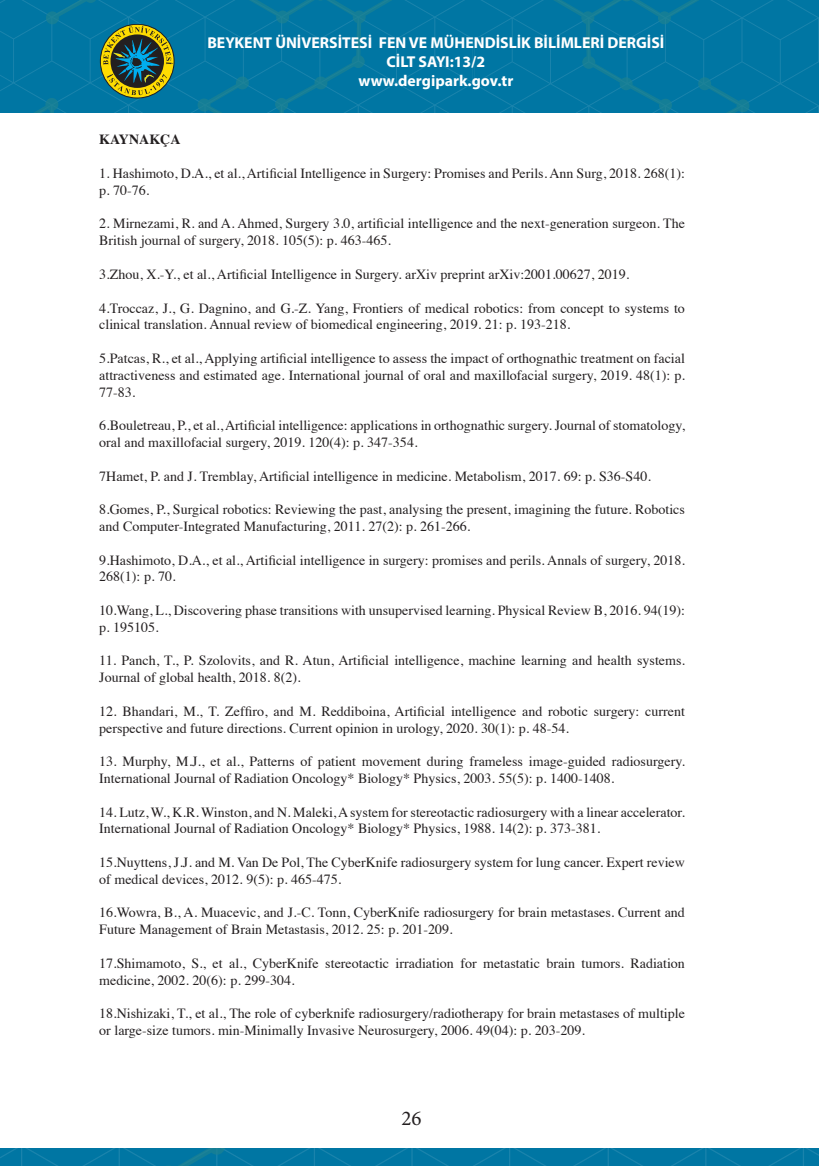
<style>
.page{position:relative;width:819px;height:1166px;background:#fff}
.page>*{position:absolute;margin:0;border:0;box-sizing:border-box;transform-origin:0 0}
.t1{font:21px "Minion Pro";color:#231f20}
.t2{font:700 15.75px "Myriad Pro";color:#fff}
.t3{font:14px/16.8px "Times";color:#231f20}
.t4{font:700 14px "Times";color:#231f20}
</style>
<div class="page">
<div style="left:174px;top:0;width:298px;height:113px;background:#0076a3"></div>
<svg style="left:197px;top:0;width:245px;height:113px;background:#0277a2"></svg>
<div style="left:474px;top:0;width:344px;height:113px;background:#0076a3"></div>
<svg style="left:505px;top:0;width:244px;height:113px;background:#0277a2"></svg>
<svg style="left:0;top:0;width:174px;height:113px;background:#1a7789"></svg>
<svg style="left:0;top:1149px;width:819px;height:17px;background:#0176a3"></svg>
<svg style="left:818px;top:0;width:1px;height:113px"></svg>
<p class="t2" style="left:207px;top:33px;width:458px">BEYKENT ÜNİVERSİTESİ FEN VE MÜHENDİSLİK BİLİMLERİ DERGİSİ</p>
<p class="t2" style="left:386px;top:51px;width:100px">CİLT SAYI:13/2</p>
<p class="t2" style="left:358px;top:70px;width:156px">www.dergipark.gov.tr</p>
<p class="t4" style="left:99px;top:126px;width:83px">KAYNAKÇA</p>
<p class="t3" style="left:99px;top:164px;width:587px">1. Hashimoto, D.A., et al., Artificial Intelligence in Surgery: Promises and Perils. Ann Surg, 2018. 268(1): p. 70-76.</p>
<p class="t3" style="left:99px;top:214px;width:587px">2. Mirnezami, R. and A. Ahmed, Surgery 3.0, artificial intelligence and the next-generation surgeon. The<br>British journal of surgery, 2018. 105(5): p. 463-465.</p>
<p class="t3" style="left:99px;top:265px;width:531px">3.Zhou, X.-Y., et al., Artificial Intelligence in Surgery. arXiv preprint arXiv:2001.00627, 2019.</p>
<p class="t3" style="left:99px;top:298px;width:587px">4.Troccaz, J., G. Dagnino, and G.-Z. Yang, Frontiers of medical robotics: from concept to systems to clinical translation. Annual review of biomedical engineering, 2019. 21: p. 193-218.</p>
<p class="t3" style="left:99px;top:349px;width:587px;text-align:justify">5.Patcas, R., et al., Applying artificial intelligence to assess the impact of orthognathic treatment on facial attractiveness and estimated age. International journal of oral and maxillofacial surgery, 2019. 48(1): p.<br>77-83.</p>
<p class="t3" style="left:99px;top:416px;width:587px">6.Bouletreau, P., et al., Artificial intelligence: applications in orthognathic surgery. Journal of stomatology, oral and maxillofacial surgery, 2019. 120(4): p. 347-354.</p>
<p class="t3" style="left:99px;top:466px;width:553px">7Hamet, P. and J. Tremblay, Artificial intelligence in medicine. Metabolism, 2017. 69: p. S36-S40.</p>
<p class="t3" style="left:99px;top:500px;width:587px">8.Gomes, P., Surgical robotics: Reviewing the past, analysing the present, imagining the future. Robotics and Computer-Integrated Manufacturing, 2011. 27(2): p. 261-266.</p>
<p class="t3" style="left:99px;top:550px;width:587px">9.Hashimoto, D.A., et al., Artificial intelligence in surgery: promises and perils. Annals of surgery, 2018.<br>268(1): p. 70.</p>
<p class="t3" style="left:99px;top:601px;width:587px">10.Wang, L., Discovering phase transitions with unsupervised learning. Physical Review B, 2016. 94(19): p. 195105.</p>
<p class="t3" style="left:99px;top:651px;width:587px">11. Panch, T., P. Szolovits, and R. Atun, Artificial intelligence, machine learning and health systems.<br>Journal of global health, 2018. 8(2).</p>
<p class="t3" style="left:99px;top:701px;width:587px">12. Bhandari, M., T. Zeffiro, and M. Reddiboina, Artificial intelligence and robotic surgery: current perspective and future directions. Current opinion in urology, 2020. 30(1): p. 48-54.</p>
<p class="t3" style="left:99px;top:752px;width:587px">13. Murphy, M.J., et al., Patterns of patient movement during frameless image-guided radiosurgery.<br>International Journal of Radiation Oncology* Biology* Physics, 2003. 55(5): p. 1400-1408.</p>
<p class="t3" style="left:99px;top:802px;width:587px">14. Lutz, W., K.R. Winston, and N. Maleki, A system for stereotactic radiosurgery with a linear accelerator.<br>International Journal of Radiation Oncology* Biology* Physics, 1988. 14(2): p. 373-381.</p>
<p class="t3" style="left:99px;top:853px;width:587px">15.Nuyttens, J.J. and M. Van De Pol, The CyberKnife radiosurgery system for lung cancer. Expert review of medical devices, 2012. 9(5): p. 465-475.</p>
<p class="t3" style="left:99px;top:903px;width:587px">16.Wowra, B., A. Muacevic, and J.-C. Tonn, CyberKnife radiosurgery for brain metastases. Current and<br>Future Management of Brain Metastasis, 2012. 25: p. 201-209.</p>
<p class="t3" style="left:99px;top:953px;width:587px">17.Shimamoto, S., et al., CyberKnife stereotactic irradiation for metastatic brain tumors. Radiation medicine, 2002. 20(6): p. 299-304.</p>
<p class="t3" style="left:99px;top:1004px;width:587px">18.Nishizaki, T., et al., The role of cyberknife radiosurgery/radiotherapy for brain metastases of multiple or large-size tumors. min-Minimally Invasive Neurosurgery, 2006. 49(04): p. 203-209.</p>
<h1 class="t1" style="left:401px;top:1104px;width:22px">26</h1>
</div>
